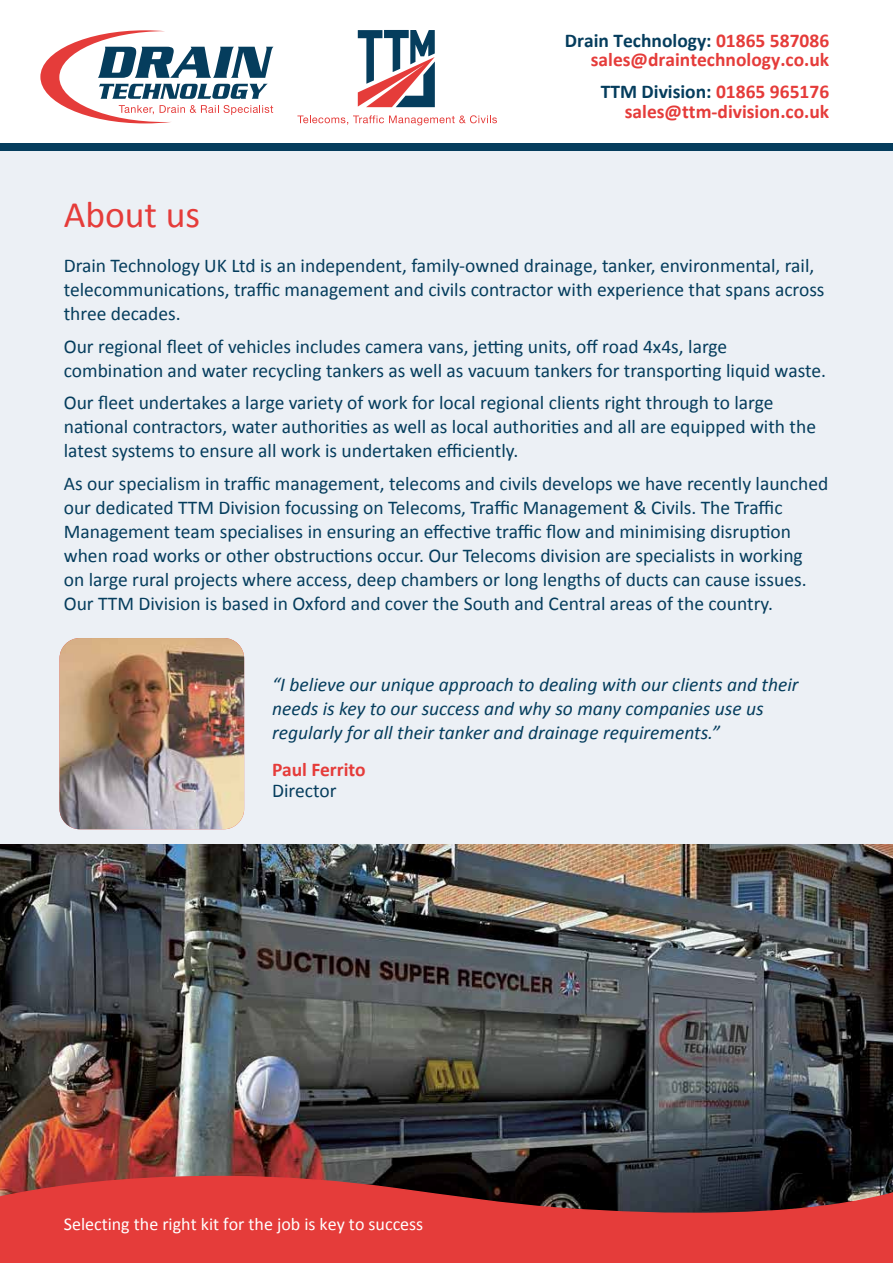
<style>
.page{position:relative;width:893px;height:1263px;background:#fff}
.page>*{position:absolute;margin:0;border:0;box-sizing:border-box;transform-origin:0 0}
.t1{font:37.5px "Calibri";color:#e53c3a}
.t2{font:19.5px/24px "Calibri";color:#053d5d}
.t3{font:italic 19.5px/24px "Calibri";color:#053d5d}
.t4{font:700 19.5px/19.5px "Calibri";color:#e53c3a;text-align:right}
.t5{font:18px "Calibri";color:#fff}
.s1{color:#053d5d}
</style>
<div class="page">
<img style="left:0;top:843px;width:893px;height:332px">
<svg style="left:0;top:1175px;width:893px;height:88px;fill:#e53c3a"></svg>
<div style="left:0;top:144px;width:893px;height:7px;background:#053d5d"></div>
<div style="left:0;top:151px;width:893px;height:692px;background:#ecf0f5"></div>
<img style="left:60px;top:638px;width:184px;height:191px">
<svg style="left:297px;top:115px;width:200px;height:10px"></svg>
<svg style="left:358px;top:30px;width:77px;height:77px"></svg>
<svg style="left:40px;top:30px;width:233px;height:93px"></svg>
<p class="t4" style="left:565px;top:30px;width:266px"><span class="s1">Drain Technology:</span> 01865 587086 sales@draintechnology.co.uk</p>
<p class="t4" style="left:601px;top:82px;width:230px"><span class="s1">TTM Division:</span> 01865 965176 sales@ttm-division.co.uk</p>
<h1 class="t1" style="left:64px;top:188px;width:138px">About us</h1>
<p class="t2" style="left:64px;top:253px;width:762px">Drain Technology UK Ltd is an independent, family-owned drainage, tanker, environmental, rail, telecommunications, traffic management and civils contractor with experience that spans across three decades.</p>
<p class="t2" style="left:64px;top:334px;width:764px">Our regional fleet of vehicles includes camera vans, jetting units, off road 4x4s, large combination and water recycling tankers as well as vacuum tankers for transporting liquid waste.</p>
<p class="t2" style="left:64px;top:390px;width:754px">Our fleet undertakes a large variety of work for local regional clients right through to large national contractors, water authorities as well as local authorities and all are equipped with the latest systems to ensure all work is undertaken efficiently.</p>
<p class="t2" style="left:64px;top:471px;width:766px">As our specialism in traffic management, telecoms and civils develops we have recently launched our dedicated TTM Division focussing on Telecoms, Traffic Management &amp; Civils. The Traffic Management team specialises in ensuring an effective traffic flow and minimising disruption when road works or other obstructions occur. Our Telecoms division are specialists in working<br>on large rural projects where access, deep chambers or long lengths of ducts can cause issues.<br>Our TTM Division is based in Oxford and cover the South and Central areas of the country.</p>
<p class="t3" style="left:272px;top:671px;width:528px">“I believe our unique approach to dealing with our clients and their needs is key to our success and why so many companies use us regularly for all their tanker and drainage requirements.”</p>
<p class="t4" style="left:272px;top:759px;width:95px">Paul Ferrito</p>
<p class="t2" style="left:272px;top:778px;width:66px">Director</p>
<p class="t5" style="left:64px;top:1211px;width:361px">Selecting the right kit for the job is key to success</p>
</div>
